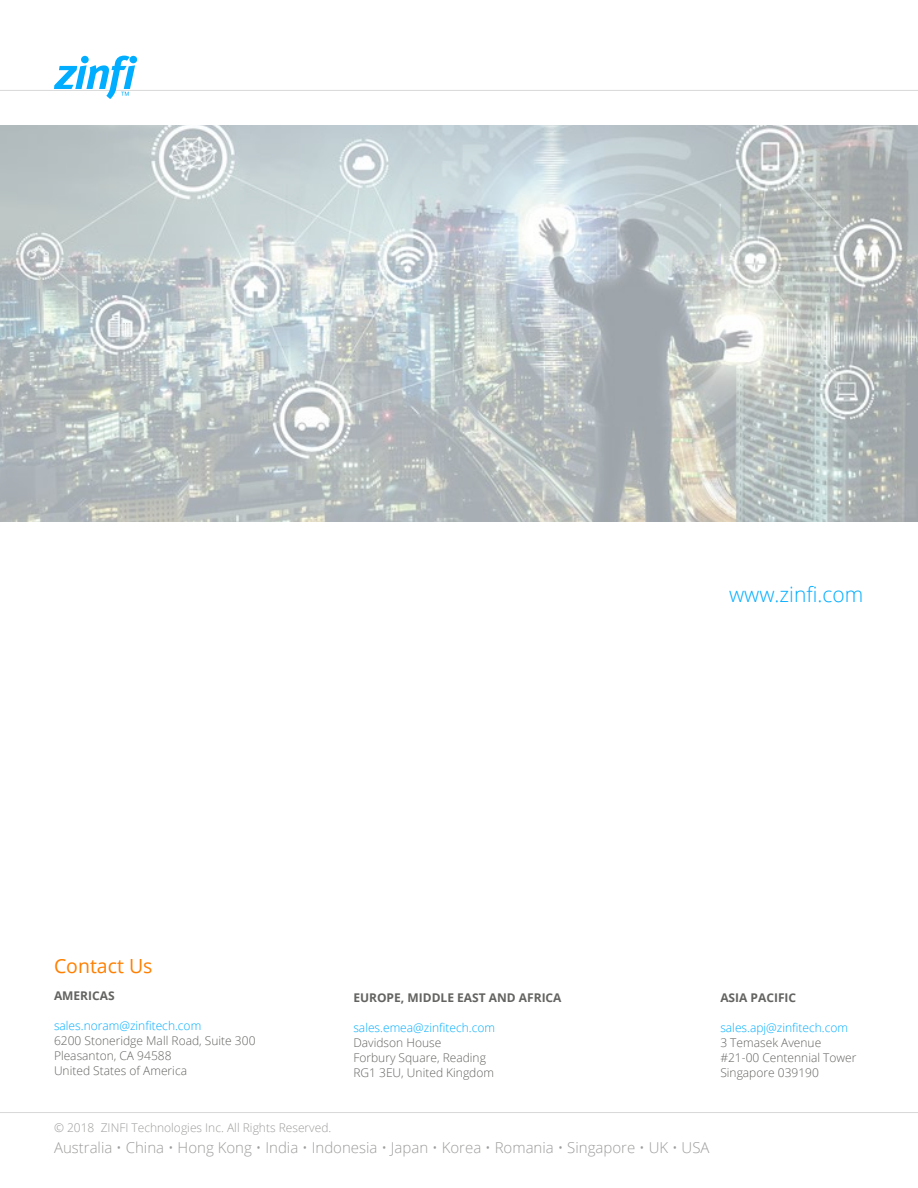
<style>
.page{position:relative;width:918px;height:1188px;background:#fff}
.page>*{position:absolute;margin:0;border:0;box-sizing:border-box;transform-origin:0 0}
.t1{font:300 21px "Open Sans";color:#00adff}
.t2{font:19.5px "Open Sans";color:#ff7f00}
.t3{font:300 15px "Open Sans";color:#9d9d9c}
.Contact{font:300 12px/15px "Open Sans";color:#636361}
.Contact-2{font:300 12px "Open Sans";color:#00adff}
.Contact-3{font:700 12px "Open Sans";color:#636361}
.t4{font:300 12px "Open Sans";color:#9d9d9c}
</style>
<div class="page">
<hr style="left:0;top:90px;width:918px;height:1px;background:#d8d8d8">
<svg style="left:54px;top:56px;width:83px;height:43px"></svg>
<hr style="left:0;top:1112px;width:918px;height:1px;background:#d8d8d8">
<img style="left:0;top:126px;width:918px;height:395px">
<p class="t1" style="left:729px;top:580px;width:136px">www.zinfi.com</p>
<p class="t2" style="left:54px;top:952px;width:100px">Contact Us</p>
<p class="Contact-3" style="left:54px;top:987px;width:62px">AMERICAS</p>
<p class="Contact-2" style="left:54px;top:1017px;width:149px">sales.noram@zinfitech.com</p>
<p class="Contact" style="left:54px;top:1033px;width:203px">6200 Stoneridge Mall Road, Suite 300<br>Pleasanton, CA 94588<br>United States of America</p>
<p class="Contact-3" style="left:353px;top:989px;width:210px">EUROPE, MIDDLE EAST AND AFRICA</p>
<p class="Contact-2" style="left:353px;top:1019px;width:143px">sales.emea@zinfitech.com</p>
<p class="Contact" style="left:353px;top:1034px;width:142px">Davidson House<br>Forbury Square, Reading<br>RG1 3EU, United Kingdom</p>
<p class="Contact-3" style="left:720px;top:989px;width:77px">ASIA PACIFIC</p>
<p class="Contact-2" style="left:720px;top:1019px;width:129px">sales.apj@zinfitech.com</p>
<p class="Contact" style="left:720px;top:1034px;width:138px">3 Temasek Avenue #21-00 Centennial Tower<br>Singapore 039190</p>
<p class="t4" style="left:54px;top:1120px;width:279px">© 2018 ZINFI Technologies Inc. All Rights Reserved.</p>
<p class="t3" style="left:54px;top:1137px;width:657px">Australia • China • Hong Kong • India • Indonesia • Japan • Korea • Romania • Singapore • UK • USA</p>
</div>
